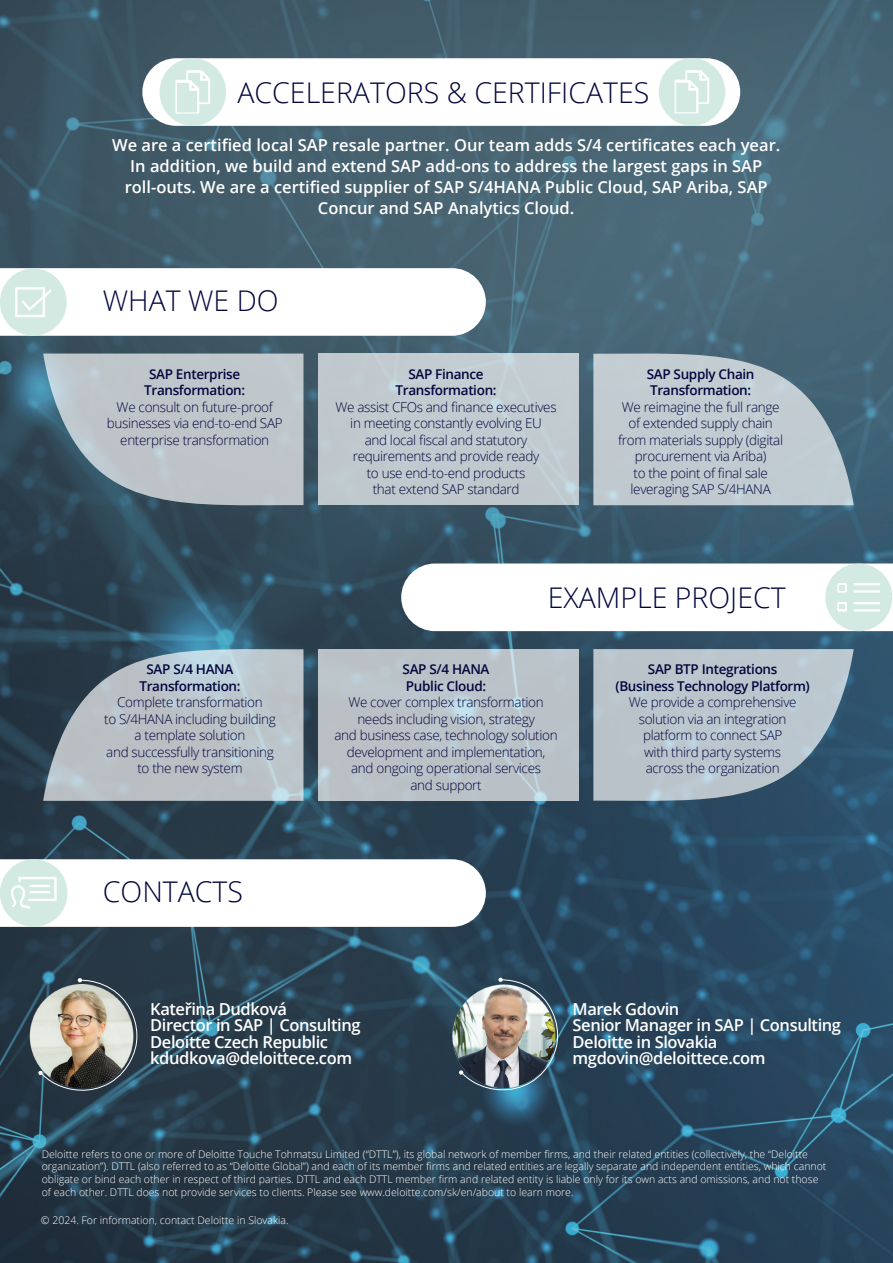
<style>
.page{position:relative;width:893px;height:1263px;background:#fff}
.page>*{position:absolute;margin:0;border:0;box-sizing:border-box;transform-origin:0 0}
.t1{font:300 28.5px "Open Sans";color:#02063d}
.t2{font:600 16.5px/21px "Open Sans";color:#fff;text-align:center}
.t3{font:600 16.5px/16.5px "Open Sans";letter-spacing:-.025em;color:#fff}
.t4{font:300 13.5px/16.5px "Open Sans";letter-spacing:-.025em;color:#02063d;text-align:center}
.t5{font:600 13.5px/16.5px "Open Sans";letter-spacing:-.025em;color:#02063d;text-align:center}
.t6{font:300 10.5px/12.6px "Open Sans";color:#fff}
</style>
<div class="page">
<img style="left:0;top:0;width:893px;height:1263px">
<svg style="left:43px;top:353px;width:260px;height:152px"></svg>
<div style="left:318px;top:354px;width:260px;height:151px;background:#c0cacf"></div>
<svg style="left:593px;top:353px;width:261px;height:152px"></svg>
<svg style="left:43px;top:649px;width:260px;height:152px"></svg>
<div style="left:318px;top:649px;width:260px;height:152px;background:#bac2c8"></div>
<svg style="left:593px;top:649px;width:261px;height:152px"></svg>
<div style="left:142px;top:58px;width:598px;height:68px;background:#fff;border-radius:34px"></div>
<svg style="left:160px;top:58px;width:66px;height:68px"></svg>
<svg style="left:659px;top:58px;width:66px;height:68px"></svg>
<svg style="left:0;top:268px;width:486px;height:68px"></svg>
<svg style="left:401px;top:563px;width:492px;height:68px"></svg>
<svg style="left:0;top:859px;width:486px;height:68px"></svg>
<img style="left:6px;top:984px;width:154px;height:103px">
<img style="left:427px;top:984px;width:154px;height:103px">
<img style="left:38px;top:978px;width:103px;height:117px">
<img style="left:459px;top:977px;width:102px;height:118px">
<h1 class="t1" style="left:237px;top:73px;width:413px">ACCELERATORS &amp; CERTIFICATES</h1>
<p class="t2" style="left:112px;top:134px;width:670px">We are a certified local SAP resale partner. Our team adds S/4 certificates each year.<br>In addition, we build and extend SAP add-ons to address the largest gaps in SAP roll-outs. We are a certified supplier of SAP S/4HANA Public Cloud, SAP Ariba, SAP Concur and SAP Analytics Cloud.</p>
<h1 class="t1" style="left:103px;top:281px;width:177px">WHAT WE DO</h1>
<p class="t5" style="left:144px;top:365px;width:103px">SAP Enterprise<br>Transformation:</p>
<p class="t4" style="left:107px;top:398px;width:177px">We consult on future-proof businesses via end-to-end SAP enterprise transformation</p>
<p class="t5" style="left:140px;top:661px;width:103px">SAP S/4 HANA<br>Transformation:</p>
<p class="t4" style="left:104px;top:694px;width:173px">Complete transformation<br>to S/4HANA including building a template solution<br>and successfully transitioning to the new system</p>
<h1 class="t1" style="left:103px;top:872px;width:142px">CONTACTS</h1>
<p class="t5" style="left:396px;top:365px;width:103px">SAP Finance<br>Transformation:</p>
<p class="t4" style="left:336px;top:398px;width:223px">We assist CFOs and finance executives in meeting constantly evolving EU<br>and local fiscal and statutory requirements and provide ready<br>to use end-to-end products<br>that extend SAP standard</p>
<p class="t5" style="left:647px;top:365px;width:109px;text-align:left">SAP Supply Chain<br>Transformation:</p>
<p class="t4" style="left:618px;top:398px;width:166px">We reimagine the full range of extended supply chain from materials supply (digital procurement via Ariba)<br>to the point of final sale leveraging SAP S/4HANA</p>
<h1 class="t1" style="left:548px;top:578px;width:239px">EXAMPLE PROJECT</h1>
<p class="t5" style="left:403px;top:661px;width:88px;text-align:left">SAP S/4 HANA<br>Public Cloud:</p>
<p class="t4" style="left:334px;top:694px;width:225px">We cover complex transformation needs including vision, strategy<br>and business case, technology solution development and implementation, and ongoing operational services<br>and support</p>
<p class="t5" style="left:615px;top:661px;width:196px">SAP BTP Integrations<br>(Business Technology Platform)</p>
<p class="t4" style="left:629px;top:694px;width:169px">We provide a comprehensive solution via an integration platform to connect SAP<br>with third party systems across the organization</p>
<p class="t3" style="left:150px;top:1000px;width:212px">Kateřina Dudková<br>Director in SAP | Consulting<br>Deloitte Czech Republic kdudkova@deloittece.com</p>
<p class="t3" style="left:573px;top:1000px;width:270px">Marek Gdovin<br>Senior Manager in SAP | Consulting<br>Deloitte in Slovakia mgdovin@deloittece.com</p>
<p class="t6" style="left:42px;top:1147px;width:786px">Deloitte refers to one or more of Deloitte Touche Tohmatsu Limited (“DTTL”), its global network of member firms, and their related entities (collectively, the “Deloitte organization”). DTTL (also referred to as “Deloitte Global”) and each of its member firms and related entities are legally separate and independent entities, which cannot obligate or bind each other in respect of third parties. DTTL and each DTTL member firm and related entity is liable only for its own acts and omissions, and not those of each other. DTTL does not provide services to clients. Please see www.deloitte.com/sk/en/about to learn more.</p>
<p class="t6" style="left:41px;top:1213px;width:249px">© 2024. For information, contact Deloitte in Slovakia.</p>
</div>
